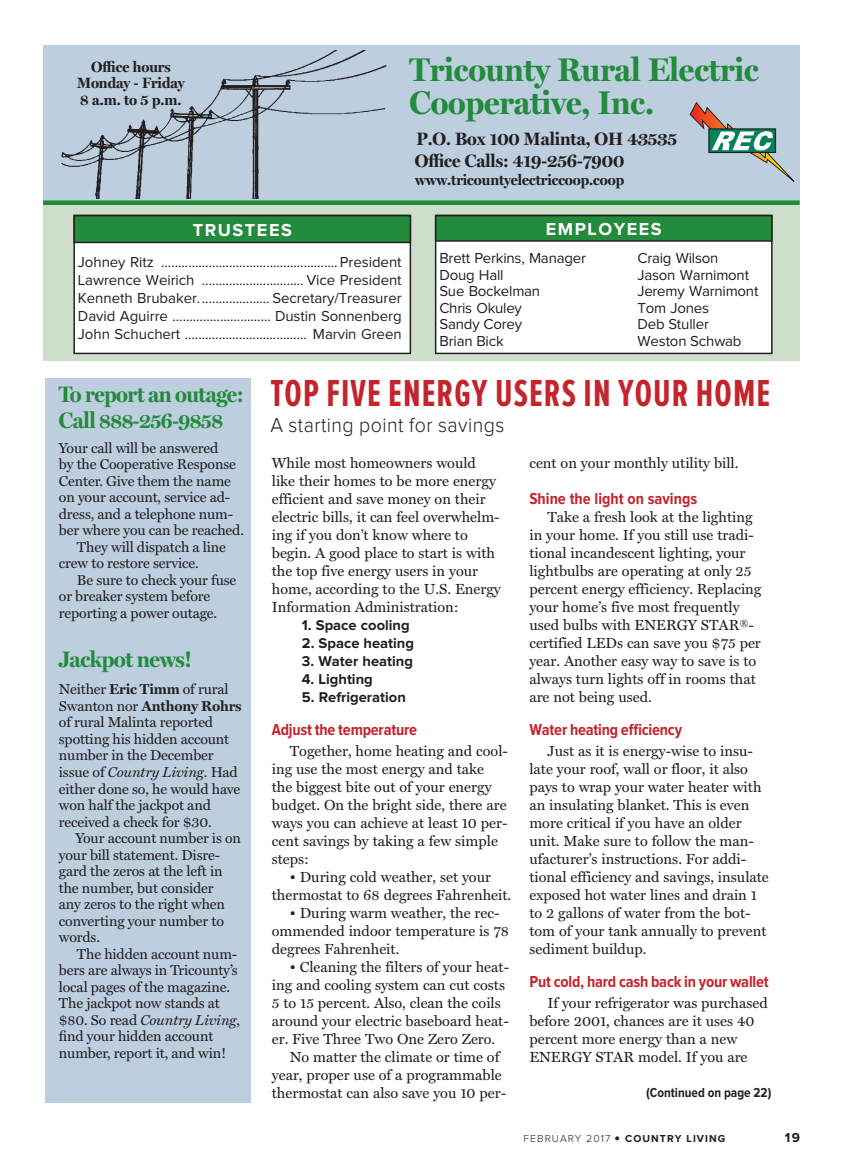
<style>
.page{position:relative;width:851px;height:1175px;background:#fff}
.page>*{position:absolute;margin:0;border:0;box-sizing:border-box;transform-origin:0 0}
.t1{font:700 39px "Proxima Nova Ex Cn";letter-spacing:.03em;color:#c2252d;scale:.93 1}
.t2{font:700 33px/33px "Miller Display";letter-spacing:-.005em;color:#238b3c}
.t3{font:700 22.5px "Miller Display";letter-spacing:-.02em;color:#238b3c}
.t4{font:300 21px "Proxima Nova";letter-spacing:.025em;color:#231f20;scale:.93 1}
.t5{font:700 21px "Miller Display";letter-spacing:-.02em;color:#238b3c}
.t6{font:700 18px/21.6px "Miller Display";letter-spacing:-.005em;color:#231f20}
.t7{font:700 18px "Proxima Nova";letter-spacing:.085em;color:#fff}
.t8{font:700 16.5px "Proxima Nova Cond";letter-spacing:-.015em;color:#c2252d}
.t9{font:15px/18px "Proxima Nova";letter-spacing:-.015em;color:#231f20;text-align:justify}
.t10{font:700 15px/16.5px "Miller Display";letter-spacing:-.005em;color:#231f20;text-align:center}
.t11{font:14.7px/18px "Miller Text";color:#231f20}
.t12{font:700 14.7px "Proxima Nova";color:#231f20}
.t13{font:14.4px/16.5px "Miller Text";letter-spacing:-.01em;color:#231f20}
.t14{font:700 13.5px "Proxima Nova Cond";color:#231f20}
.t15{font:700 13.5px "Proxima Nova";color:#231f20}
.t16{font:700 10.5px "Proxima Nova";letter-spacing:.1em;color:#231f20}
.s1{font-size:22.5px}
.s2{font-weight:700}
.s3{font-style:italic}
.s4{font-weight:300}
.s5{font-weight:300;font-size:19.5px}
</style>
<div class="page">
<div style="left:45px;top:378px;width:206px;height:724px;background:#bdcede"></div>
<div style="left:43px;top:45px;width:756px;height:161px;background:#bdcede"></div>
<svg style="left:43px;top:200px;width:756px;height:6px;background:#4a9d5f"></svg>
<svg style="left:689px;top:102px;width:105px;height:80px"></svg>
<div style="left:43px;top:206px;width:756px;height:155px;background:#cddfcb"></div>
<div style="left:74px;top:215px;width:336px;height:138px;background:#fff"></div>
<div style="left:73px;top:215px;width:338px;height:139px;border:2px solid #231f20"></div>
<div style="left:74px;top:216px;width:336px;height:26px;background:#238b3c"></div>
<div style="left:73px;top:215px;width:338px;height:28px;border:2px solid #231f20"></div>
<div style="left:435px;top:215px;width:336px;height:138px;background:#fff"></div>
<div style="left:435px;top:215px;width:337px;height:139px;border:2px solid #231f20"></div>
<div style="left:435px;top:216px;width:336px;height:25px;background:#238b3c"></div>
<div style="left:435px;top:215px;width:337px;height:27px;border:2px solid #231f20"></div>
<img style="left:61px;top:50px;width:325px;height:149px">
<p class="t10" style="left:77px;top:59px;width:109px">Office hours<br>Monday - Friday<br>8 a.m. to 5 p.m.</p>
<p class="t7" style="left:193px;top:222px;width:101px">TRUSTEES</p>
<h2 class="t2" style="left:409px;top:54px;width:351px">Tricounty Rural Electric<br>Cooperative, Inc.</h2>
<p class="t6" style="left:415px;top:129px;width:264px">P.O. Box 100 Malinta, OH 43535<br>Office Calls: 419-256-7900</p>
<p class="t10" style="left:415px;top:172px;width:211px">www.tricountyelectriccoop.coop</p>
<p class="t7" style="left:546px;top:221px;width:117px">EMPLOYEES</p>
<p class="t9" style="left:78px;top:254px;width:325px">Johney Ritz .................................................... President Lawrence Weirich .............................. Vice President Kenneth Brubaker..................... Secretary/Treasurer David Aguirre ............................. Dustin Sonnenberg John Schuchert .................................... Marvin Green</p>
<p class="t9" style="left:439px;top:250px;width:148px">Brett Perkins, Manager</p>
<p class="t9" style="left:637px;top:250px;width:83px">Craig Wilson</p>
<p class="t9" style="left:439px;top:266px;width:66px">Doug Hall</p>
<p class="t9" style="left:637px;top:266px;width:113px">Jason Warnimont</p>
<p class="t9" style="left:439px;top:283px;width:102px">Sue Bockelman</p>
<p class="t9" style="left:637px;top:283px;width:122px">Jeremy Warnimont</p>
<p class="t9" style="left:439px;top:299px;width:84px">Chris Okuley</p>
<p class="t9" style="left:637px;top:299px;width:73px">Tom Jones</p>
<p class="t9" style="left:439px;top:316px;width:84px">Sandy Corey</p>
<p class="t9" style="left:637px;top:316px;width:73px">Deb Stuller</p>
<p class="t9" style="left:439px;top:332px;width:66px">Brian Bick</p>
<p class="t9" style="left:637px;top:332px;width:106px">Weston Schwab</p>
<h3 class="t3" style="left:59px;top:381px;width:186px">To report an outage:</h3>
<h3 class="t5" style="left:59px;top:408px;width:166px"><span class="s1">Call</span> 888-256-9858</h3>
<p class="t13" style="left:59px;top:440px;width:161px">Your call will be answered</p>
<p class="t13" style="left:59px;top:456px;width:178px">by the Cooperative Response</p>
<p class="t13" style="left:59px;top:473px;width:173px">Center. Give them the name</p>
<p class="t13" style="left:59px;top:489px;width:173px">on your account, service ad-</p>
<p class="t13" style="left:59px;top:506px;width:176px">dress, and a telephone num-</p>
<p class="t13" style="left:59px;top:522px;width:186px">ber where you can be reached.</p>
<p class="t13" style="left:77px;top:539px;width:151px">They will dispatch a line</p>
<p class="t13" style="left:59px;top:555px;width:141px">crew to restore service.</p>
<p class="t13" style="left:77px;top:572px;width:161px">Be sure to check your fuse</p>
<p class="t13" style="left:59px;top:588px;width:153px">or breaker system before</p>
<p class="t13" style="left:59px;top:605px;width:160px">reporting a power outage.</p>
<h3 class="t3" style="left:59px;top:647px;width:134px">Jackpot news!</h3>
<p class="t13" style="left:59px;top:681px;width:184px">Neither <span class="s2">Eric Timm</span> of rural<br>Swanton nor <span class="s2">Anthony Rohrs </span>of rural Malinta reported spotting his hidden account number in the December issue of <span class="s3">Country Living</span>. Had either done so, he would have won half the jackpot and received a check for $30.</p>
<p class="t13" style="left:59px;top:830px;width:184px;text-indent:17px">Your account number is on your bill statement. Disre&shy;gard the zeros at the left in the number, but consider<br>any zeros to the right when converting your number to words.</p>
<p class="t13" style="left:59px;top:945px;width:183px;text-indent:18px">The hidden account num&shy;bers are always in Tricounty’s local pages of the magazine.<br>The jackpot now stands at $80. So read <span class="s3">Country Living</span>, find your hidden account number, report it, and win!</p>
<h1 class="t1" style="left:270px;top:372px;width:539px">TOP FIVE ENERGY USERS IN YOUR HOME</h1>
<h3 class="t4" style="left:270px;top:415px;width:253px">A starting point for savings</h3>
<p class="t11" style="left:272px;top:454px;width:230px">While most homeowners would like their homes to be more energy efficient and save money on their electric bills, it can feel overwhelm&shy;ing if you don’t know where to begin. A good place to start is with the top five energy users in your home, according to the U.S. Energy<br>Information Administration:</p>
<p class="t12" style="left:302px;top:618px;width:109px">1. Space cooling</p>
<p class="t12" style="left:302px;top:636px;width:114px">2. Space heating</p>
<p class="t12" style="left:302px;top:654px;width:113px">3. Water heating</p>
<p class="t12" style="left:302px;top:672px;width:72px">4. Lighting</p>
<p class="t12" style="left:302px;top:690px;width:105px">5. Refrigeration</p>
<p class="t8" style="left:272px;top:720px;width:147px">Adjust the temperature</p>
<p class="t11" style="left:272px;top:742px;width:238px;text-indent:18px">Together, home heating and cool&shy;ing use the most energy and take the biggest bite out of your energy budget. On the bright side, there are ways you can achieve at least 10 per&shy;cent savings by taking a few simple steps:</p>
<p class="t11" style="left:272px;top:868px;width:241px;text-align:center">• During cold weather, set your thermostat to 68 degrees Fahrenheit.</p>
<p class="t11" style="left:272px;top:904px;width:239px;text-indent:18px">• During warm weather, the rec&shy;ommended indoor temperature is 78 degrees Fahrenheit.</p>
<p class="t11" style="left:290px;top:958px;width:221px">• Cleaning the filters of your heat-</p>
<p class="t11" style="left:272px;top:976px;width:235px">ing and cooling system can cut costs</p>
<p class="t11" style="left:272px;top:994px;width:230px">5 to 15 percent. Also, clean the coils</p>
<p class="t11" style="left:272px;top:1012px;width:238px">around your electric baseboard heat-</p>
<p class="t11" style="left:272px;top:1030px;width:225px">er. Five Three Two One Zero Zero.</p>
<p class="t11" style="left:290px;top:1048px;width:211px">No matter the climate or time of</p>
<p class="t11" style="left:272px;top:1066px;width:231px">year, proper use of a programmable</p>
<p class="t11" style="left:272px;top:1084px;width:236px">thermostat can also save you 10 per-</p>
<p class="t11" style="left:529px;top:454px;width:210px">cent on your monthly utility bill.</p>
<p class="t8" style="left:529px;top:489px;width:169px">Shine the light on savings</p>
<p class="t11" style="left:529px;top:508px;width:233px;text-indent:18px">Take a fresh look at the lighting in your home. If you still use tradi&shy;tional incandescent lighting, your lightbulbs are operating at only 25 percent energy efficiency. Replacing your home’s five most frequently used bulbs with ENERGY STAR®- certified LEDs can save you $75 per year. Another easy way to save is to always turn lights off in rooms that are not being used.</p>
<p class="t8" style="left:529px;top:720px;width:154px">Water heating efficiency</p>
<p class="t11" style="left:529px;top:742px;width:241px;text-indent:18px">Just as it is energy-wise to insu&shy;late your roof, wall or floor, it also pays to wrap your water heater with an insulating blanket. This is even more critical if you have an older unit. Make sure to follow the man&shy;ufacturer’s instructions. For addi&shy;tional efficiency and savings, insulate exposed hot water lines and drain 1 to 2 gallons of water from the bot&shy;tom of your tank annually to prevent sediment buildup.</p>
<p class="t8" style="left:529px;top:972px;width:241px">Put cold, hard cash back in your wallet</p>
<p class="t11" style="left:529px;top:994px;width:240px;text-indent:18px">If your refrigerator was purchased before 2001, chances are it uses 40 percent more energy than a new<br>ENERGY STAR model. If you are</p>
<p class="t14" style="left:646px;top:1084px;width:127px">(Continued on page 22)</p>
<p class="t16" style="left:523px;top:1134px;width:203px"><span class="s4">FEBRUARY 2017</span> <span class="s5">•</span> COUNTRY LIVING</p>
<p class="t15" style="left:784px;top:1131px;width:17px">19</p>
</div>
